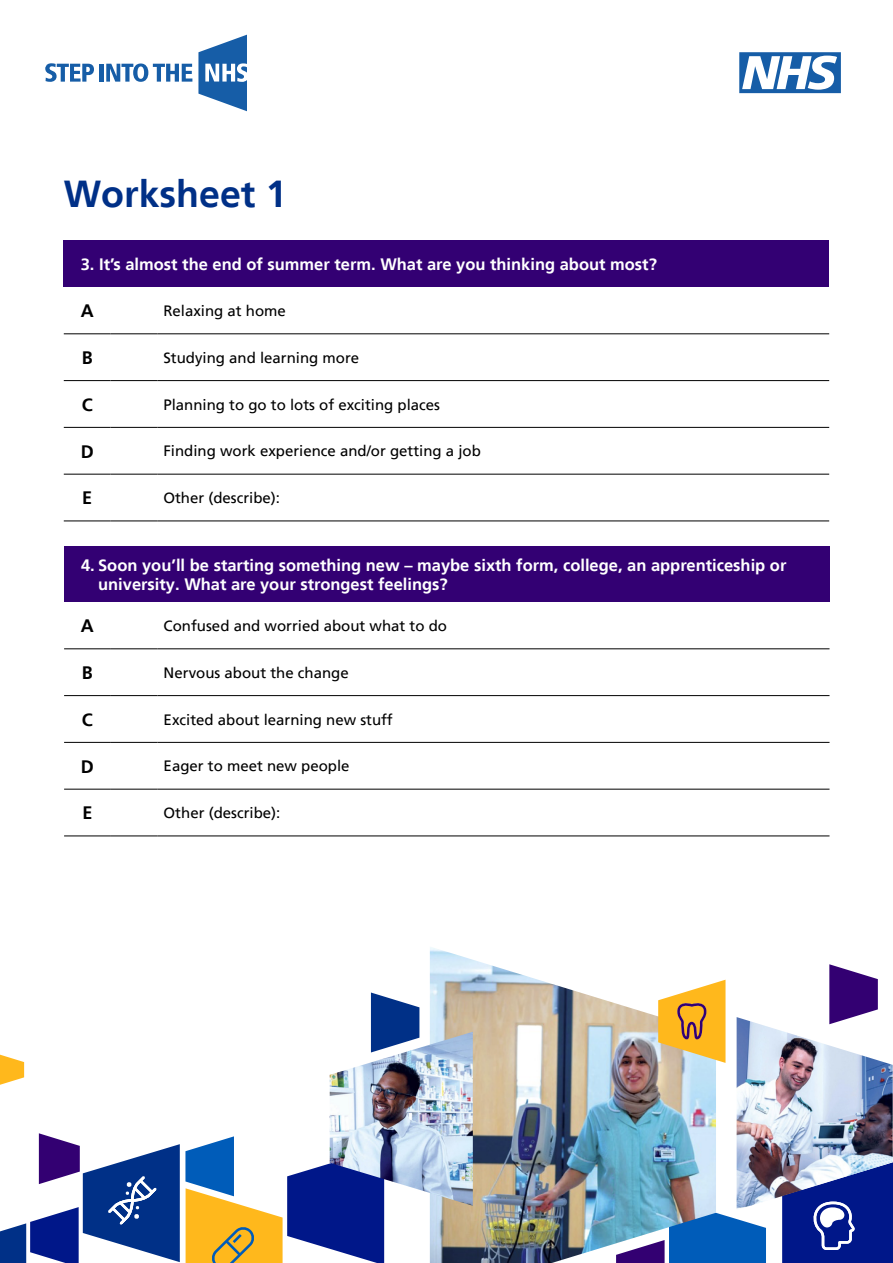
<style>
.page{position:relative;width:893px;height:1263px;background:#fff}
.page>*{position:absolute;margin:0;border:0;box-sizing:border-box;transform-origin:0 0}
.t1{font:700 37.5px "Frutiger LT";color:#003087}
.t2{font:700 18px "Frutiger LT";color:#000}
.t3{font:700 16.5px/19.8px "Frutiger LT";color:#fff}
.t4{font:15px "Frutiger LT";color:#000}
</style>
<div class="page">
<svg style="left:371px;top:992px;width:48px;height:40px"></svg>
<svg style="left:829px;top:964px;width:49px;height:53px"></svg>
<svg style="left:0;top:1055px;width:24px;height:30px"></svg>
<svg style="left:716px;top:1199px;width:50px;height:64px"></svg>
<img style="left:430px;top:947px;width:286px;height:316px">
<img style="left:330px;top:1032px;width:143px;height:174px">
<svg style="left:782px;top:1210px;width:111px;height:53px;background:#1a2f95"></svg>
<svg style="left:0;top:1133px;width:384px;height:130px"></svg>
<img style="left:737px;top:1017px;width:156px;height:193px">
<svg style="left:658px;top:980px;width:67px;height:83px;background:#ecb853"></svg>
<svg style="left:45px;top:63px;width:49px;height:19px"></svg>
<div style="left:99px;top:64px;width:5px;height:18px;background:#165da7"></div>
<svg style="left:106px;top:63px;width:86px;height:19px"></svg>
<svg style="left:198px;top:35px;width:49px;height:76px"></svg>
<svg style="left:739px;top:52px;width:102px;height:41px"></svg>
<div style="left:64px;top:240px;width:765px;height:47px;background:#330073"></div>
<hr style="left:64px;top:333px;width:47px;height:1px;background:#000">
<hr style="left:111px;top:333px;width:46px;height:1px;background:#000">
<hr style="left:157px;top:333px;width:672px;height:1px;background:#000">
<hr style="left:64px;top:380px;width:47px;height:1px;background:#000">
<hr style="left:111px;top:380px;width:46px;height:1px;background:#000">
<hr style="left:157px;top:380px;width:672px;height:1px;background:#000">
<hr style="left:64px;top:427px;width:47px;height:1px;background:#000">
<hr style="left:111px;top:427px;width:46px;height:1px;background:#000">
<hr style="left:157px;top:427px;width:672px;height:1px;background:#000">
<hr style="left:64px;top:474px;width:47px;height:1px;background:#000">
<hr style="left:111px;top:474px;width:46px;height:1px;background:#000">
<hr style="left:157px;top:474px;width:672px;height:1px;background:#000">
<hr style="left:64px;top:520px;width:47px;height:1px;background:#000">
<hr style="left:111px;top:520px;width:46px;height:1px;background:#000">
<hr style="left:157px;top:520px;width:672px;height:1px;background:#000">
<div style="left:64px;top:547px;width:765px;height:55px;background:#330073"></div>
<hr style="left:64px;top:648px;width:47px;height:1px;background:#000">
<hr style="left:111px;top:648px;width:47px;height:1px;background:#000">
<hr style="left:158px;top:648px;width:671px;height:1px;background:#000">
<hr style="left:64px;top:695px;width:47px;height:1px;background:#000">
<hr style="left:111px;top:695px;width:47px;height:1px;background:#000">
<hr style="left:158px;top:695px;width:671px;height:1px;background:#000">
<hr style="left:64px;top:742px;width:47px;height:1px;background:#000">
<hr style="left:111px;top:742px;width:47px;height:1px;background:#000">
<hr style="left:158px;top:742px;width:671px;height:1px;background:#000">
<hr style="left:64px;top:789px;width:47px;height:1px;background:#000">
<hr style="left:111px;top:789px;width:47px;height:1px;background:#000">
<hr style="left:158px;top:789px;width:671px;height:1px;background:#000">
<hr style="left:64px;top:835px;width:47px;height:1px;background:#000">
<hr style="left:111px;top:835px;width:47px;height:1px;background:#000">
<hr style="left:158px;top:835px;width:671px;height:1px;background:#000">
<h1 class="t1" style="left:64px;top:172px;width:224px">Worksheet 1</h1>
<p class="t3" style="left:81px;top:254px;width:578px">3. It’s almost the end of summer term. What are you thinking about most?</p>
<p class="t2" style="left:81px;top:300px;width:14px">A</p>
<p class="t4" style="left:163px;top:302px;width:124px">Relaxing at home</p>
<p class="t2" style="left:82px;top:347px;width:12px">B</p>
<p class="t4" style="left:163px;top:349px;width:197px">Studying and learning more</p>
<p class="t2" style="left:82px;top:394px;width:12px">C</p>
<p class="t4" style="left:163px;top:396px;width:278px">Planning to go to lots of exciting places</p>
<p class="t2" style="left:81px;top:441px;width:14px">D</p>
<p class="t4" style="left:163px;top:442px;width:319px">Finding work experience and/or getting a job</p>
<p class="t2" style="left:82px;top:487px;width:12px">E</p>
<p class="t4" style="left:163px;top:489px;width:118px">Other (describe):</p>
<p class="t3" style="left:98px;top:555px;width:690px;text-indent:-17px">4. Soon you’ll be starting something new – maybe sixth form, college, an apprenticeship or university. What are your strongest feelings?</p>
<p class="t2" style="left:81px;top:615px;width:14px">A</p>
<p class="t4" style="left:164px;top:617px;width:285px">Confused and worried about what to do</p>
<p class="t2" style="left:82px;top:662px;width:12px">B</p>
<p class="t4" style="left:164px;top:664px;width:187px">Nervous about the change</p>
<p class="t2" style="left:82px;top:709px;width:12px">C</p>
<p class="t4" style="left:164px;top:711px;width:230px">Excited about learning new stuff</p>
<p class="t2" style="left:81px;top:756px;width:14px">D</p>
<p class="t4" style="left:164px;top:757px;width:187px">Eager to meet new people</p>
<p class="t2" style="left:82px;top:802px;width:12px">E</p>
<p class="t4" style="left:164px;top:804px;width:118px">Other (describe):</p>
</div>
